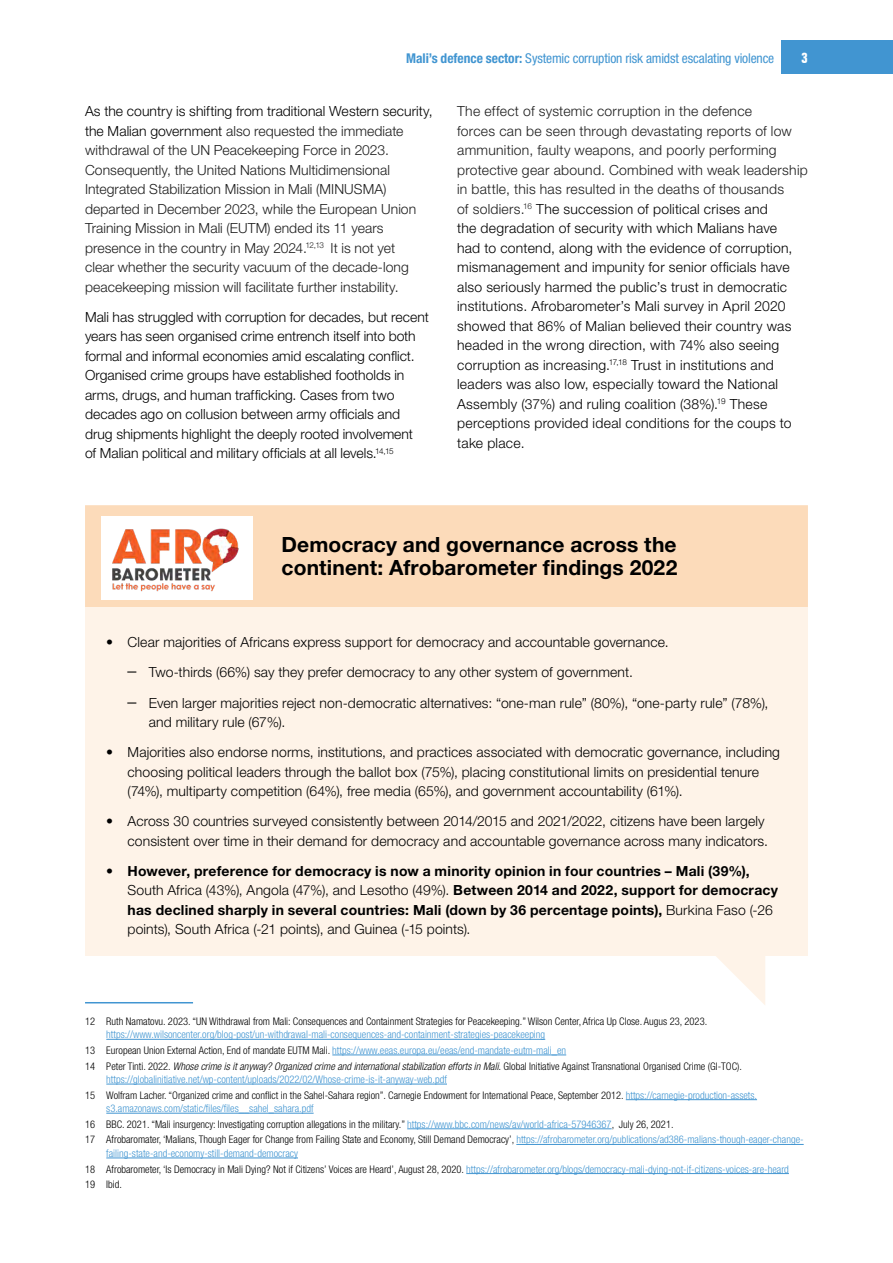
<style>
.page{position:relative;width:893px;height:1263px;background:#fff}
.page>*{position:absolute;margin:0;border:0;box-sizing:border-box;transform-origin:0 0}
.Body_Copy{font:700 21px/23.1px "Helvetica Neue LT Pro";letter-spacing:.005em;color:#000}
.t1{font:700 condensed 15px "Folio BT";color:#fff}
.Body_Copy-2{font:300 13.95px/19.5px "Helvetica Neue LT Pro";letter-spacing:.01em;color:#000}
.Body_Copy-3{font:300 13.95px/19.5px "Helvetica Neue LT Pro";letter-spacing:.005em;color:#1e1e1e}
.t2{font:700 13.95px/19.5px "Helvetica Neue LT Pro";letter-spacing:.015em;color:#000}
.t3{font:condensed 13.5px "Helvetica Neue LT Pro";letter-spacing:-.01em;color:#4195d1}
.t4{font:300 condensed 10.5px/13.5px "Helvetica Neue LT Pro";color:#4195d1}
.t5{font:300 condensed 10.5px/13.5px "Helvetica Neue LT Pro";color:#000}
.s1{font-weight:700}
.s2{color:#000}
.s3{color:#1e1e1e}
.s4{font-size:18px}
.s5{font-weight:300}
.s6{color:#4195d1}
.s7{font-style:italic;color:#000}
</style>
<div class="page">
<hr style="left:85px;top:1002px;width:108px;height:1px;background:#4195d1">
<hr style="left:106px;top:1039px;width:439px;height:1px;background:#4195d1">
<hr style="left:332px;top:1055px;width:234px;height:1px;background:#4195d1">
<hr style="left:106px;top:1084px;width:341px;height:1px;background:#4195d1">
<hr style="left:626px;top:1099px;width:131px;height:1px;background:#4195d1">
<hr style="left:106px;top:1113px;width:208px;height:1px;background:#4195d1">
<hr style="left:407px;top:1128px;width:205px;height:1px;background:#4195d1">
<hr style="left:516px;top:1144px;width:288px;height:1px;background:#4195d1">
<hr style="left:106px;top:1158px;width:192px;height:1px;background:#4195d1">
<hr style="left:466px;top:1173px;width:323px;height:1px;background:#4195d1">
<div style="left:85px;top:505px;width:723px;height:103px;background:#fcdbba"></div>
<div style="left:85px;top:608px;width:723px;height:348px;background:#fef3e8"></div>
<div style="left:101px;top:517px;width:151px;height:83px;background:#fff"></div>
<img style="left:113px;top:528px;width:126px;height:64px">
<svg style="left:716px;top:956px;width:49px;height:49px"></svg>
<div style="left:781px;top:41px;width:112px;height:33px;background:#4195d1"></div>
<p class="t3" style="left:406px;top:50px;width:369px"><span class="s1">Mali’s defence sector:</span> Systemic corruption risk amidst escalating violence</p>
<p class="t1" style="left:801px;top:49px;width:8px">3</p>
<p class="Body_Copy-3" style="left:85px;top:101px;width:349px"><span class="s2">As the country is shifting from traditional Western security, the Malian government</span> also requested the immediate withdrawal of the UN Peacekeeping Force in 2023.<br>Consequently, the United Nations Multidimensional Integrated Stabilization Mission in Mali (MINUSMA) departed in December 2023, while the European Union Training Mission in Mali (EUTM) ended its 11 years presence in the country in May 2024.<sup>12,13</sup> It is not yet<br>clear whether the security vacuum of the decade-long peacekeeping mission will facilitate further instability.</p>
<p class="Body_Copy-2" style="left:85px;top:307px;width:345px">Mali has struggled with corruption for decades, but recent years has seen organised crime entrench itself into both formal and informal economies amid escalating conflict.<br>Organised crime groups have established footholds in arms, drugs, and human trafficking. Cases from two decades ago on collusion between army officials and drug shipments highlight the deeply rooted involvement<br>of Malian political and military officials at all levels.<sup>14,15</sup></p>
<p class="Body_Copy-2" style="left:457px;top:101px;width:352px"><span class="s3">The effect of systemic corruption in the defence<br>forces can be seen through devastating reports of low ammunition, faulty weapons, and poorly performing protective gear abound. Combined with weak leadership in battle, this has resulted in the deaths of thousands<br>of soldiers.</span><sup>16</sup> The succession of political crises and<br>the degradation of security with which Malians have<br>had to contend, along with the evidence of corruption, mismanagement and impunity for senior officials have also seriously harmed the public’s trust in democratic institutions. Afrobarometer’s Mali survey in April 2020 showed that 86% of Malian believed their country was headed in the wrong direction, with 74% also seeing corruption as increasing.<sup>17,18</sup> Trust in institutions and leaders was also low, especially toward the National Assembly (37%) and ruling coalition (38%).<sup>19</sup> These perceptions provided ideal conditions for the coups to take place.</p>
<p class="Body_Copy" style="left:282px;top:533px;width:397px">Democracy and governance across the continent: Afrobarometer findings 2022</p>
<p class="Body_Copy-2" style="left:106px;top:632px;width:564px">• Clear majorities of Africans express support for democracy and accountable governance.</p>
<p class="Body_Copy-2" style="left:128px;top:662px;width:507px"><span class="s4">–</span> Two-thirds (66%) say they prefer democracy to any other system of government.</p>
<p class="Body_Copy-2" style="left:149px;top:692px;width:621px;text-indent:-21px"><span class="s4">–</span> Even larger majorities reject non-democratic alternatives: “one-man rule” (80%), “one-party rule” (78%), and military rule (67%).</p>
<p class="Body_Copy-2" style="left:128px;top:742px;width:654px;text-indent:-21px">• Majorities also endorse norms, institutions, and practices associated with democratic governance, including choosing political leaders through the ballot box (75%), placing constitutional limits on presidential tenure (74%), multiparty competition (64%), free media (65%), and government accountability (61%).</p>
<p class="Body_Copy-2" style="left:106px;top:811px;width:663px;text-align:right">• Across 30 countries surveyed consistently between 2014/2015 and 2021/2022, citizens have been largely consistent over time in their demand for democracy and accountable governance across many indicators.</p>
<p class="t2" style="left:128px;top:861px;width:652px;text-indent:-21px">• However, preference for democracy is now a minority opinion in four countries – Mali (39%), <span class="s5">South Africa (43%), Angola (47%), and Lesotho (49%).</span> Between 2014 and 2022, support for democracy has declined sharply in several countries: Mali (down by 36 percentage points), <span class="s5">Burkina Faso (-26 points), South Africa (-21 points), and Guinea (-15 points).</span></p>
<p class="t5" style="left:106px;top:1014px;width:602px;text-indent:-21px">12 Ruth Namatovu. 2023. “UN Withdrawal from Mali: Consequences and Containment Strategies for Peacekeeping.” Wilson Center, Africa Up Close. Augus 23, 2023. <span class="s6">https://www.wilsoncenter.org/blog-post/un-withdrawal-mali-consequences-and-containment-strategies-peacekeeping</span></p>
<p class="t4" style="left:85px;top:1043px;width:483px"><span class="s2">13 European Union External Action, End of mandate EUTM Mali.</span> https://www.eeas.europa.eu/eeas/end-mandate-eutm-mali_en</p>
<p class="t4" style="left:106px;top:1059px;width:637px;text-indent:-21px"><span class="s2">14 Peter Tinti. 2022.</span> <span class="s7">Whose crime is it anyway? Organized crime and international stabilization efforts in Mali.</span> <span class="s2">Global Initiative Against Transnational Organised Crime (GI-TOC). </span>https://globalinitiative.net/wp-content/uploads/2022/02/Whose-crime-is-it-anyway-web.pdf</p>
<p class="t5" style="left:106px;top:1088px;width:652px;text-indent:-21px">15 Wolfram Lacher. “Organized crime and conflict in the Sahel-Sahara region”. Carnegie Endowment for International Peace, September 2012. <span class="s6">https://carnegie-production-assets. s3.amazonaws.com/static/files/files__sahel_sahara.pdf</span></p>
<p class="t5" style="left:85px;top:1117px;width:590px">16 BBC. 2021. “Mali insurgency: Investigating corruption allegations in the military.” <span class="s6">https://www.bbc.com/news/av/world-africa-57946367</span>, July 26, 2021.</p>
<p class="t4" style="left:106px;top:1133px;width:699px;text-indent:-21px"><span class="s2">17 Afrobaromater, ‘Malians, Though Eager for Change from Failing State and Economy, Still Demand Democracy’,</span> https://afrobarometer.org/publications/ad386-malians-though-eager-change&shy;failing-state-and-economy-still-demand-democracy</p>
<p class="t4" style="left:85px;top:1162px;width:705px"><span class="s2">18 Afrobarometer, ‘Is Democracy in Mali Dying? Not if Citizens’ Voices are Heard’, August 28, 2020.</span> https://afrobarometer.org/blogs/democracy-mali-dying-not-if-citizens-voices-are-heard</p>
<p class="t5" style="left:85px;top:1177px;width:38px">19 Ibid.</p>
</div>
